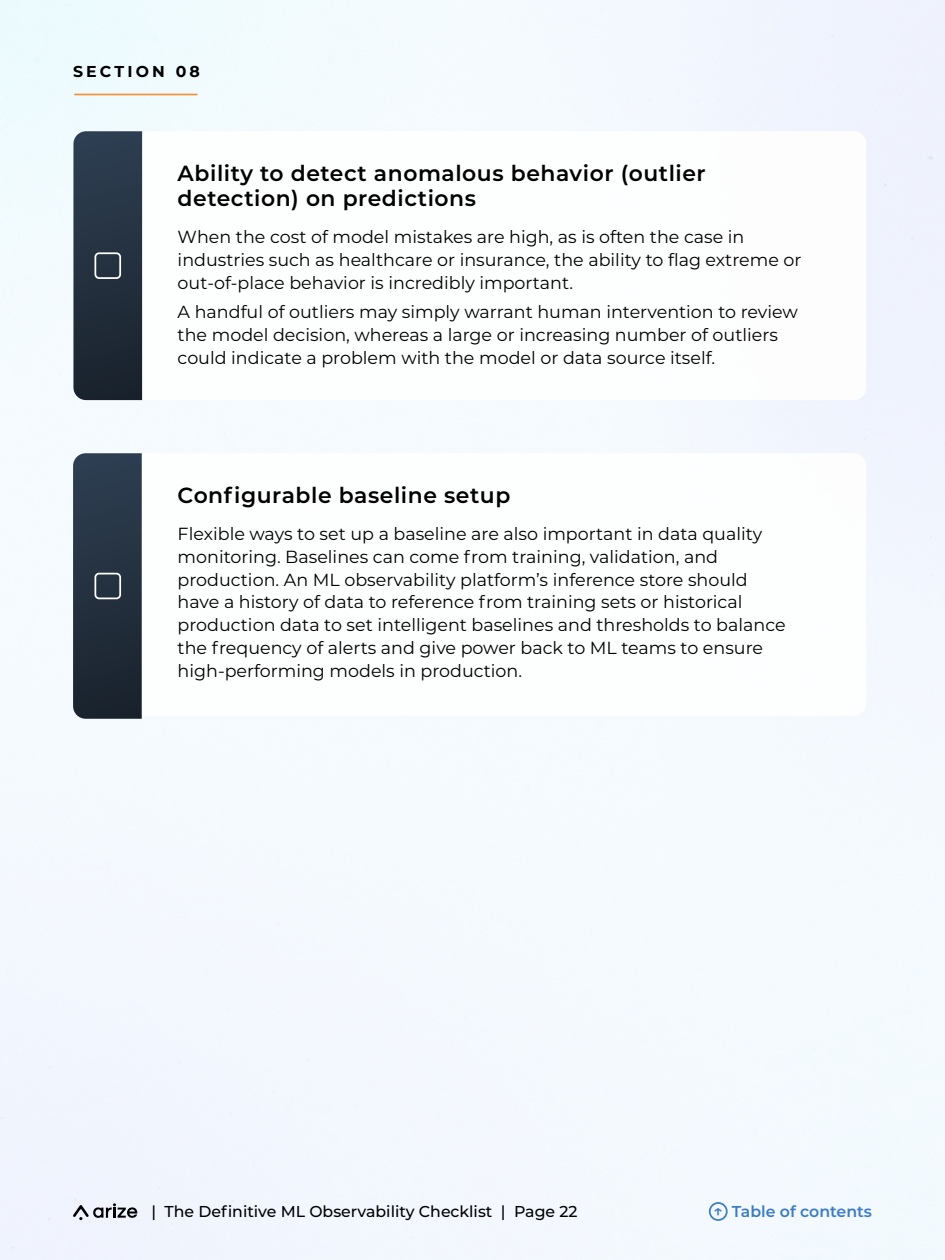
<style>
.page{position:relative;width:945px;height:1260px;background:#f4f9fe}
.page>*{position:absolute;margin:0;border:0;box-sizing:border-box;transform-origin:0 0}
.t1{font:600 21.88px/25.4px "Montserrat";letter-spacing:.025em;color:#000}
.t2{font:17.5px/22.8px "Montserrat";color:#000}
.t3{font:500 15.75px "Montserrat";color:#000}
.t4{font:600 15.75px "Montserrat";color:#3d7dc0}
.t5{font:700 15.75px "Montserrat";letter-spacing:.2em;color:#000}
</style>
<div class="page">
<div style="left:709px;top:1202px;width:19px;height:19px;border:2px solid #3d7dc0;border-radius:50%"></div>
<svg style="left:73px;top:1203px;width:64px;height:17px"></svg>
<div style="left:73px;top:131px;width:793px;height:269px;background:#fff;border-radius:13px"></div>
<svg style="left:73px;top:131px;width:69px;height:269px;background:#263241"></svg>
<div style="left:94px;top:252px;width:27px;height:27px;border:2px solid #fff;border-radius:4px"></div>
<div style="left:73px;top:453px;width:793px;height:263px;background:#fff;border-radius:13px"></div>
<svg style="left:73px;top:453px;width:69px;height:266px;background:#263241"></svg>
<div style="left:94px;top:573px;width:27px;height:26px;border:2px solid #fff;border-radius:4px"></div>
<hr style="left:75px;top:94px;width:122px;height:1px;background:#f2943d">
<p class="t5" style="left:73px;top:60px;width:128px">SECTION 08</p>
<p class="t1" style="left:178px;top:160px;width:530px">Ability to detect anomalous behavior (outlier detection) on predictions</p>
<p class="t2" style="left:178px;top:225px;width:625px">When the cost of model mistakes are high, as is often the case in industries such as healthcare or insurance, the ability to flag extreme or out-of-place behavior is incredibly important.</p>
<p class="t2" style="left:178px;top:300px;width:622px">A handful of outliers may simply warrant human intervention to review the model decision, whereas a large or increasing number of outliers could indicate a problem with the model or data source itself.</p>
<p class="t1" style="left:178px;top:482px;width:334px">Configurable baseline setup</p>
<p class="t2" style="left:178px;top:522px;width:609px">Flexible ways to set up a baseline are also important in data quality monitoring. Baselines can come from training, validation, and production. An ML observability platform’s inference store should have a history of data to reference from training sets or historical production data to set intelligent baselines and thresholds to balance the frequency of alerts and give power back to ML teams to ensure high-performing models in production.</p>
<p class="t3" style="left:151px;top:1201px;width:428px">| The Definitive ML Observability Checklist | Page 22</p>
<p class="t4" style="left:714px;top:1201px;width:160px">↑ Table of contents</p>
</div>
